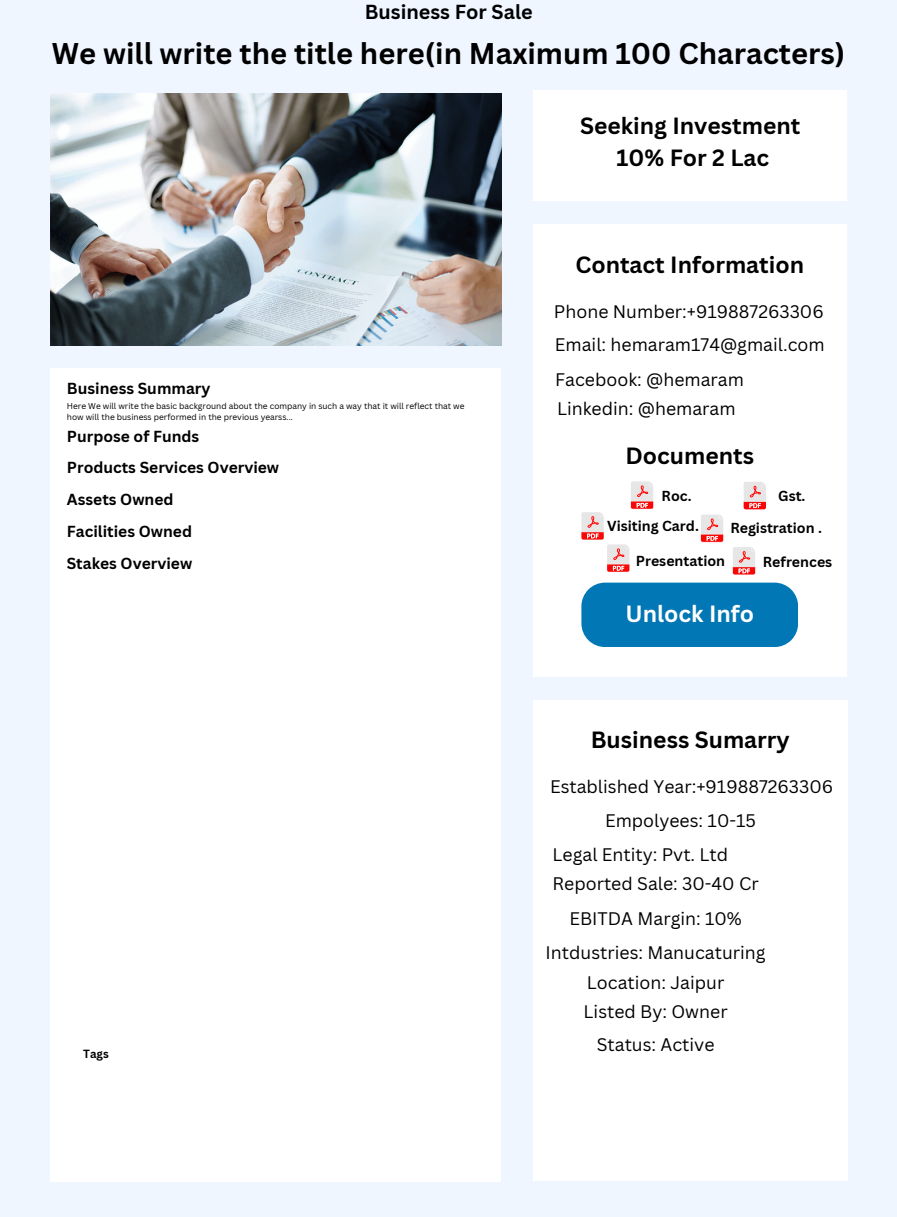
<style>
.page{position:relative;width:897px;height:1217px;background:#fff}
.page>*{position:absolute;margin:0;border:0;box-sizing:border-box;transform-origin:0 0}
.t1{font:700 29.14px "Canva Sans";color:#000}
.t2{font:700 22.84px/31.8px "Canva Sans";color:#000;text-align:center}
.t3{font:700 22.84px "Canva Sans";color:#fff}
.t4{font:700 19.78px "Canva Sans";color:#000}
.t5{font:17.68px/33.8px "Canva Sans";color:#000;text-align:justify}
.t6{font:700 15.58px/31.5px "Canva Sans";color:#000}
.t7{font:700 14.09px "Canva Sans";color:#000}
.t8{font:700 11.55px "Canva Sans";color:#000}
.t9{font:8.31px/11.5px "Canva Sans";color:#000}
</style>
<div class="page">
<div style="left:0;top:0;width:896px;height:1216px;background:#f0f6ff"></div>
<div style="left:532px;top:90px;width:314px;height:111px;background:#fff"></div>
<div style="left:532px;top:224px;width:314px;height:452px;background:#fff"></div>
<div style="left:581px;top:582px;width:217px;height:64px;background:#0277b5"></div>
<div style="left:533px;top:699px;width:314px;height:481px;background:#fff"></div>
<img style="left:50px;top:93px;width:451px;height:252px">
<div style="left:50px;top:368px;width:450px;height:812px;background:#fff"></div>
<svg style="left:743px;top:482px;width:23px;height:27px"></svg>
<svg style="left:700px;top:514px;width:23px;height:28px"></svg>
<svg style="left:581px;top:481px;width:73px;height:91px"></svg>
<svg style="left:732px;top:547px;width:23px;height:27px"></svg>
<p class="t4" style="left:364px;top:-2px;width:169px">Business For Sale</p>
<h1 class="t1" style="left:52px;top:33px;width:794px">We will write the title here(in Maximum 100 Characters)</h1>
<p class="t6" style="left:67px;top:372px;width:145px">Business Summary</p>
<p class="t9" style="left:67px;top:399px;width:399px">Here We will write the basic background about the company in such a way that it will reflect that we how will the business performed in the previous yearss...</p>
<p class="t6" style="left:67px;top:420px;width:214px">Purpose of Funds<br>Products Services Overview<br>Assets Owned<br>Facilities Owned<br>Stakes Overview</p>
<p class="t8" style="left:83px;top:1045px;width:27px">Tags</p>
<p class="t2" style="left:580px;top:109px;width:222px">Seeking Investment<br>10% For 2 Lac</p>
<p class="t2" style="left:575px;top:248px;width:230px">Contact Information</p>
<p class="t5" style="left:554px;top:294px;width:272px">Phone Number:+919887263306<br>Email: hemaram174@gmail.com Facebook: @hemaram</p>
<p class="t5" style="left:557px;top:391px;width:180px">Linkedin: @hemaram</p>
<p class="t2" style="left:625px;top:438px;width:130px">Documents</p>
<p class="t7" style="left:661px;top:485px;width:31px">Roc.</p>
<p class="t7" style="left:778px;top:486px;width:29px">Gst.</p>
<p class="t7" style="left:607px;top:515px;width:93px">Visiting Card.</p>
<p class="t7" style="left:730px;top:517px;width:93px">Registration .</p>
<p class="t7" style="left:635px;top:551px;width:91px">Presentation</p>
<p class="t7" style="left:762px;top:551px;width:71px">Refrences</p>
<p class="t3" style="left:625px;top:598px;width:130px">Unlock Info</p>
<p class="t2" style="left:590px;top:723px;width:200px">Business Sumarry</p>
<p class="t5" style="left:550px;top:769px;width:285px">Established Year:+919887263306</p>
<p class="t5" style="left:605px;top:802px;width:152px">Empolyees: 10-15</p>
<p class="t5" style="left:552px;top:837px;width:177px">Legal Entity: Pvt. Ltd</p>
<p class="t5" style="left:552px;top:866px;width:208px">Reported Sale: 30-40 Cr</p>
<p class="t5" style="left:545px;top:900px;width:221px;line-height:34.2px;text-align:center">EBITDA Margin: 10%<br>Intdustries: Manucaturing</p>
<p class="t5" style="left:583px;top:966px;width:145px;line-height:29.6px">Location: Jaipur<br>Listed By: Owner</p>
<p class="t5" style="left:596px;top:1027px;width:119px">Status: Active</p>
</div>
